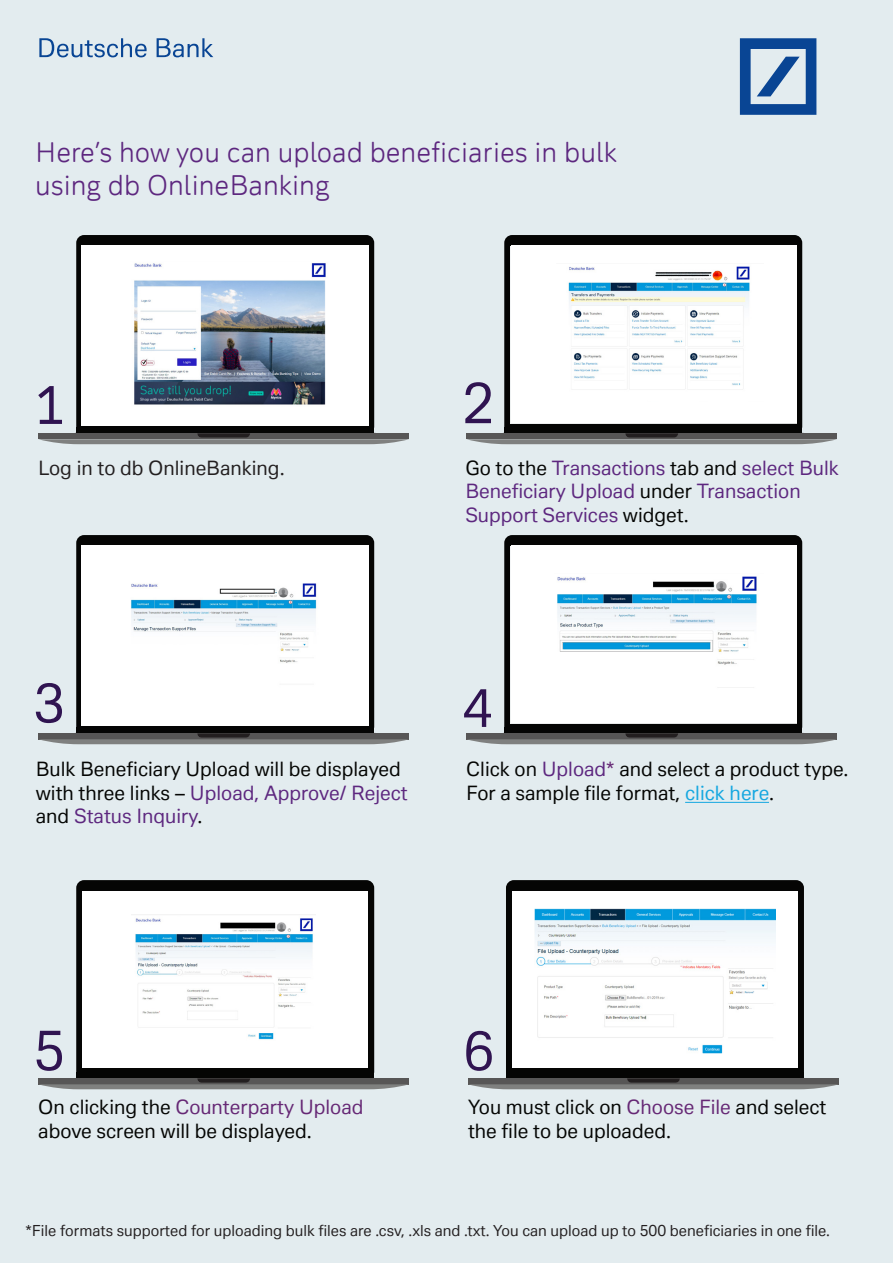
<style>
.page{position:relative;width:893px;height:1263px;background:#e3ecef}
.page>*{position:absolute;margin:0;border:0;box-sizing:border-box;transform-origin:0 0}
.t1{font:27px/32.4px "Deutsche Bank Display";color:#5d277f}
.t2{font:19.5px/23.4px "Deutsche Bank Text";color:#040503}
.t3{font:19.5px/23.4px "Deutsche Bank Text";color:#5d277f}
.t4{font:19.5px "Deutsche Bank Text";color:#231f20}
.t5{font:15px "Deutsche Bank Text";color:#231f20}
.s1{color:#040503}
.s2{color:#5d277f}
.s3{color:#662875}
.s4{color:#15a7e0}
</style>
<div class="page">
<div style="left:504px;top:428px;width:298px;height:5px;background:#050504"></div>
<svg style="left:504px;top:235px;width:298px;height:193px;background:#212120"></svg>
<svg style="left:466px;top:433px;width:371px;height:11px;background:#6b6b6b"></svg>
<div style="left:511px;top:246px;width:286px;height:177px;background:#fff"></div>
<img style="left:568px;top:266px;width:182px;height:123px">
<div style="left:76px;top:428px;width:298px;height:5px;background:#050504"></div>
<svg style="left:76px;top:235px;width:298px;height:193px;background:#1b1c1b"></svg>
<svg style="left:38px;top:433px;width:371px;height:11px;background:#6b6b6b"></svg>
<div style="left:82px;top:246px;width:287px;height:180px;background:#fff"></div>
<img style="left:134px;top:263px;width:192px;height:142px">
<div style="left:504px;top:728px;width:298px;height:5px;background:#050504"></div>
<svg style="left:504px;top:535px;width:298px;height:193px;background:#212221"></svg>
<svg style="left:466px;top:733px;width:371px;height:11px;background:#686867"></svg>
<div style="left:511px;top:546px;width:286px;height:177px;background:#fff"></div>
<img style="left:557px;top:576px;width:200px;height:112px">
<div style="left:76px;top:728px;width:298px;height:5px;background:#050504"></div>
<svg style="left:76px;top:535px;width:298px;height:193px;background:#1c1c1b"></svg>
<svg style="left:38px;top:733px;width:371px;height:11px;background:#686867"></svg>
<div style="left:82px;top:546px;width:287px;height:180px;background:#fff"></div>
<img style="left:131px;top:583px;width:186px;height:80px">
<div style="left:76px;top:1073px;width:298px;height:5px;background:#050504"></div>
<svg style="left:76px;top:880px;width:298px;height:193px;background:#080807"></svg>
<svg style="left:38px;top:1078px;width:371px;height:11px;background:#676767"></svg>
<div style="left:82px;top:891px;width:286px;height:177px;background:#fff"></div>
<img style="left:132px;top:914px;width:184px;height:126px">
<svg style="left:38px;top:386px;width:24px;height:38px"></svg>
<svg style="left:465px;top:382px;width:26px;height:41px"></svg>
<svg style="left:39px;top:38px;width:108px;height:19px"></svg>
<svg style="left:157px;top:38px;width:56px;height:19px"></svg>
<svg style="left:740px;top:38px;width:76px;height:77px"></svg>
<svg style="left:36px;top:683px;width:26px;height:40px"></svg>
<svg style="left:37px;top:1031px;width:25px;height:40px"></svg>
<svg style="left:464px;top:689px;width:27px;height:38px"></svg>
<hr style="left:685px;top:802px;width:84px;height:1px;background:#15a7e0">
<div style="left:506px;top:1073px;width:298px;height:5px;background:#050504"></div>
<div style="left:506px;top:880px;width:298px;height:193px;background:#050504"></div>
<svg style="left:468px;top:1078px;width:371px;height:11px;background:#676767"></svg>
<div style="left:512px;top:891px;width:286px;height:177px;background:#fff"></div>
<img style="left:534px;top:908px;width:242px;height:145px">
<svg style="left:466px;top:1031px;width:26px;height:40px"></svg>
<h1 class="t1" style="left:35px;top:136px;width:584px">Here’s how you can upload beneficiaries in bulk using db OnlineBanking</h1>
<p class="t4" style="left:38px;top:456px;width:248px">Log in to db OnlineBanking.</p>
<p class="t3" style="left:465px;top:456px;width:375px"><span class="s1">Go to the</span> Transactions <span class="s1">tab and</span> select Bulk<br>Beneficiary Upload <span class="s1">under</span> Transaction<br>Support Services <span class="s1">widget.</span></p>
<p class="t2" style="left:36px;top:757px;width:373px">Bulk Beneficiary Upload will be displayed with three links – <span class="s2">Upload, Approve/ Reject </span>and <span class="s2">Status Inquiry</span>.</p>
<p class="t2" style="left:466px;top:757px;width:384px">Click on <span class="s2">Upload</span><span class="s3">*</span> and select a product type.<br>For a sample file format, <span class="s4">click here</span>.</p>
<p class="t2" style="left:38px;top:1095px;width:327px">On clicking the <span class="s3">Counterparty Upload </span>above screen will be displayed.</p>
<p class="t2" style="left:468px;top:1095px;width:360px">You must click on <span class="s3">Choose File</span> and select the file to be uploaded.</p>
<p class="t5" style="left:26px;top:1221px;width:806px">*File formats supported for uploading bulk files are .csv, .xls and .txt. You can upload up to 500 beneficiaries in one file.</p>
</div>
